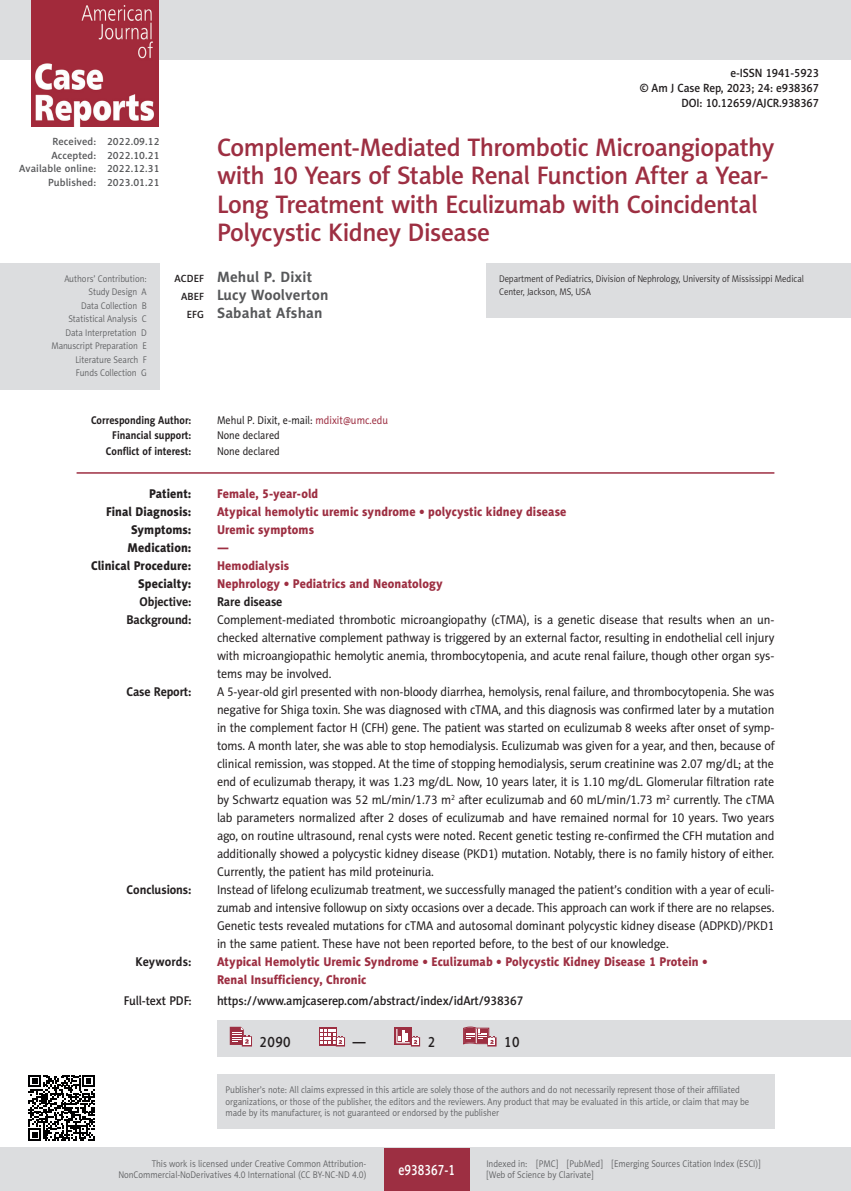
<style>
.page{position:relative;width:851px;height:1191px;background:#fff}
.page>*{position:absolute;margin:0;border:0;box-sizing:border-box;transform-origin:0 0}
.AJCR_Tytul{font:25.5px/28.5px "Naomi Sans EFN Medium";letter-spacing:-.02em;color:#9d2f42}
.AJCR_Autorzy{font:700 15px "Naomi Sans EFN";letter-spacing:.01em;color:#57585a}
.AJCR_e-PAGINA{font:15px "Naomi Sans EFN Medium";color:#fff;scale:.8 1}
.AJCR_dane{font:15px "Naomi Sans EFN Medium";letter-spacing:.03em;color:#231f20;scale:.9 1}
.AJCR_Summary_body{font:12.75px/18px "Naomi Sans EFN";letter-spacing:-.01em;color:#231f20;text-align:justify;scale:.95 1}
.AJCR_keywords{font:12.75px "Naomi Sans EFN Heavy";letter-spacing:.005em;color:#9d2f42;scale:.95 1}
.AJCR_Summary_body-2{font:12.75px/18px "Naomi Sans EFN Heavy";letter-spacing:.005em;color:#9d2f42;scale:.95 1}
.AJCR_keywords-2{font:12.75px "Naomi Sans EFN Heavy";letter-spacing:.005em;color:#231f20;scale:.95 1}
.AJCR_full_text_pdf{font:12.75px "Naomi Sans EFN Medium";letter-spacing:-.01em;color:#231f20;scale:.95 1}
.AJCR_Summary_body-3{font:700 12.75px "Naomi Sans EFN";letter-spacing:-.01em;color:#231f20;scale:.95 1}
.AJCR_full_text_pdf-2{font:12px "Naomi Sans EFN Medium";letter-spacing:-.01em;color:#231f20;scale:.95 1}
.AJCR_Adres{font:11.25px "Naomi Sans EFN";color:#231f20;scale:.9 1}
.AJCR_Adres-2{font:700 11.25px "Naomi Sans EFN";color:#231f20;scale:.9 1}
.t1{font:10.5px "Naomi Sans EFN Medium";letter-spacing:.01em;color:#57585a}
.MSM_pagina_indeksy{font:9.75px/11.2px "Naomi Sans EFN Light";color:#57585a;scale:.9 1}
.AJCR_Afiliacja{font:9.75px/13.5px "Naomi Sans EFN Light";color:#231f20;scale:.9 1}
.s1{font-family:"Naomi Sans EFN Medium";font-weight:400;font-size:10.5px;color:#231f20}
.s2{color:#9d2f42}
</style>
<div class="page">
<div style="left:217px;top:1020px;width:633px;height:36px;background:#dcdddf"></div>
<svg style="left:230px;top:1026px;width:22px;height:20px"></svg>
<div style="left:319px;top:1027px;width:17px;height:18px;background:#9d2f42"></div>
<svg style="left:320px;top:1028px;width:25px;height:18px"></svg>
<div style="left:394px;top:1027px;width:18px;height:18px;background:#9d2f42"></div>
<svg style="left:396px;top:1029px;width:24px;height:17px"></svg>
<svg style="left:463px;top:1026px;width:33px;height:20px"></svg>
<hr style="left:77px;top:472px;width:697px;height:2px;background:#9d2f42">
<div style="left:0;top:264px;width:159px;height:126px;background:#dcdddf"></div>
<div style="left:486px;top:264px;width:364px;height:54px;background:#dcdddf"></div>
<svg style="left:28px;top:1075px;width:67px;height:66px"></svg>
<div style="left:217px;top:1074px;width:557px;height:54px;background:#dcdddf"></div>
<div style="left:0;top:0;width:850px;height:60px;background:#dcdddf"></div>
<img style="left:32px;top:0;width:127px;height:127px">
<div style="left:0;top:1148px;width:850px;height:43px;background:#dcdddf"></div>
<div style="left:384px;top:1147px;width:85px;height:43px;background:#9d2f42"></div>
<p class="t1" style="left:52px;top:136px;width:109px">Received: 2022.09.12</p>
<p class="t1" style="left:51px;top:149px;width:110px">Accepted: 2022.10.21</p>
<p class="t1" style="left:19px;top:163px;width:142px">Available online: 2022.12.31</p>
<p class="t1" style="left:48px;top:176px;width:113px">Published: 2023.01.21</p>
<p class="MSM_pagina_indeksy" style="left:64px;top:273px;width:93px">Authors’ Contribution:</p>
<p class="MSM_pagina_indeksy" style="left:88px;top:286px;width:66px">Study Design A</p>
<p class="MSM_pagina_indeksy" style="left:81px;top:300px;width:74px">Data Collection B</p>
<p class="MSM_pagina_indeksy" style="left:68px;top:313px;width:89px">Statistical Analysis C</p>
<p class="MSM_pagina_indeksy" style="left:65px;top:327px;width:92px">Data Interpretation D</p>
<p class="MSM_pagina_indeksy" style="left:51px;top:340px;width:107px">Manuscript Preparation E</p>
<p class="MSM_pagina_indeksy" style="left:75px;top:354px;width:81px">Literature Search F</p>
<p class="MSM_pagina_indeksy" style="left:76px;top:367px;width:80px">Funds Collection G</p>
<p class="AJCR_full_text_pdf-2" style="left:730px;top:66px;width:95px">e-ISSN 1941-5923</p>
<p class="AJCR_full_text_pdf-2" style="left:639px;top:81px;width:190px">© Am J Case Rep, 2023; 24: e938367</p>
<p class="AJCR_full_text_pdf-2" style="left:681px;top:96px;width:146px">DOI: 10.12659/AJCR.938367</p>
<p class="AJCR_Tytul" style="left:217px;top:133px;width:559px">Complement-Mediated Thrombotic Microangiopathy with 10 Years of Stable Renal Function After a Year-Long Treatment with Eculizumab with Coincidental Polycystic Kidney Disease</p>
<p class="AJCR_Autorzy" style="left:174px;top:268px;width:139px"><span class="s1">ACDEF</span> Mehul P. Dixit</p>
<p class="AJCR_Autorzy" style="left:181px;top:286px;width:149px"><span class="s1">ABEF</span> Lucy Woolverton</p>
<p class="AJCR_Autorzy" style="left:187px;top:304px;width:137px"><span class="s1">EFG</span> Sabahat Afshan</p>
<p class="AJCR_Afiliacja" style="left:499px;top:272px;width:340px">Department of Pediatrics, Division of Nephrology, University of Mississippi Medical<br>Center, Jackson, MS, USA</p>
<p class="AJCR_Adres-2" style="left:91px;top:413px;width:113px">Corresponding Author:</p>
<p class="AJCR_Adres" style="left:217px;top:413px;width:192px">Mehul P. Dixit, e-mail: <span class="s2">mdixit@umc.edu</span></p>
<p class="AJCR_Adres-2" style="left:112px;top:429px;width:89px">Financial support:</p>
<p class="AJCR_Adres" style="left:217px;top:429px;width:71px">None declared</p>
<p class="AJCR_Adres-2" style="left:106px;top:445px;width:97px">Conflict of interest:</p>
<p class="AJCR_Adres" style="left:217px;top:445px;width:71px">None declared</p>
<p class="AJCR_keywords-2" style="left:149px;top:486px;width:46px">Patient:</p>
<p class="AJCR_keywords" style="left:217px;top:486px;width:108px">Female, 5-year-old</p>
<p class="AJCR_keywords-2" style="left:106px;top:504px;width:91px">Final Diagnosis:</p>
<p class="AJCR_keywords" style="left:217px;top:504px;width:369px">Atypical hemolytic uremic syndrome • polycystic kidney disease</p>
<p class="AJCR_keywords-2" style="left:131px;top:522px;width:65px">Symptoms:</p>
<p class="AJCR_keywords" style="left:217px;top:522px;width:104px">Uremic symptoms</p>
<p class="AJCR_keywords-2" style="left:128px;top:540px;width:69px">Medication:</p>
<p class="AJCR_keywords" style="left:217px;top:540px;width:14px">—</p>
<p class="AJCR_keywords-2" style="left:91px;top:558px;width:107px">Clinical Procedure:</p>
<p class="AJCR_keywords" style="left:217px;top:558px;width:78px">Hemodialysis</p>
<p class="AJCR_keywords-2" style="left:138px;top:576px;width:58px">Specialty:</p>
<p class="AJCR_keywords" style="left:217px;top:576px;width:239px">Nephrology • Pediatrics and Neonatology</p>
<p class="AJCR_Summary_body-3" style="left:139px;top:594px;width:56px">Objective:</p>
<p class="AJCR_Summary_body-3" style="left:217px;top:594px;width:70px">Rare disease</p>
<p class="AJCR_Summary_body-3" style="left:126px;top:612px;width:70px">Background:</p>
<p class="AJCR_Summary_body" style="left:217px;top:611px;width:588px">Complement-mediated thrombotic microangiopathy (cTMA), is a genetic disease that results when an un&shy;checked alternative complement pathway is triggered by an external factor, resulting in endothelial cell injury with microangiopathic hemolytic anemia, thrombocytopenia, and acute renal failure, though other organ sys&shy;tems may be involved.</p>
<p class="AJCR_Summary_body-3" style="left:126px;top:684px;width:70px">Case Report:</p>
<p class="AJCR_Summary_body" style="left:217px;top:683px;width:588px">A 5-year-old girl presented with non-bloody diarrhea, hemolysis, renal failure, and thrombocytopenia. She was negative for Shiga toxin. She was diagnosed with cTMA, and this diagnosis was confirmed later by a mutation in the complement factor H (CFH) gene. The patient was started on eculizumab 8 weeks after onset of symp&shy;toms. A month later, she was able to stop hemodialysis. Eculizumab was given for a year, and then, because of clinical remission, was stopped. At the time of stopping hemodialysis, serum creatinine was 2.07 mg/dL; at the end of eculizumab therapy, it was 1.23 mg/dL. Now, 10 years later, it is 1.10 mg/dL. Glomerular filtration rate by Schwartz equation was 52 mL/min/1.73 m<sup>2</sup> after eculizumab and 60 mL/min/1.73 m<sup>2</sup> currently. The cTMA lab parameters normalized after 2 doses of eculizumab and have remained normal for 10 years. Two years ago, on routine ultrasound, renal cysts were noted. Recent genetic testing re-confirmed the CFH mutation and additionally showed a polycystic kidney disease (PKD1) mutation. Notably, there is no family history of either.<br>Currently, the patient has mild proteinuria.</p>
<p class="AJCR_Summary_body-3" style="left:127px;top:882px;width:70px">Conclusions:</p>
<p class="AJCR_Summary_body" style="left:217px;top:881px;width:588px">Instead of lifelong eculizumab treatment, we successfully managed the patient’s condition with a year of eculi&shy;zumab and intensive followup on sixty occasions over a decade. This approach can work if there are no relapses.<br>Genetic tests revealed mutations for cTMA and autosomal dominant polycystic kidney disease (ADPKD)/PKD1 in the same patient. These have not been reported before, to the best of our knowledge.</p>
<p class="AJCR_Summary_body-3" style="left:135px;top:954px;width:60px">Keywords:</p>
<p class="AJCR_Summary_body-2" style="left:217px;top:952px;width:518px">Atypical Hemolytic Uremic Syndrome • Eculizumab • Polycystic Kidney Disease 1 Protein •<br>Renal Insufficiency, Chronic</p>
<p class="AJCR_full_text_pdf" style="left:124px;top:993px;width:73px">Full-text PDF:</p>
<p class="AJCR_full_text_pdf" style="left:217px;top:993px;width:324px">https://www.amjcaserep.com/abstract/index/idArt/938367</p>
<p class="AJCR_dane" style="left:259px;top:1032px;width:36px">2090</p>
<p class="AJCR_dane" style="left:352px;top:1032px;width:16px">—</p>
<p class="AJCR_dane" style="left:427px;top:1032px;width:10px">2</p>
<p class="AJCR_dane" style="left:504px;top:1032px;width:19px">10</p>
<p class="MSM_pagina_indeksy" style="left:225px;top:1084px;width:583px">Publisher’s note: All claims expressed in this article are solely those of the authors and do not necessarily represent those of their affiliated organizations, or those of the publisher, the editors and the reviewers. Any product that may be evaluated in this article, or claim that may be made by its manufacturer, is not guaranteed or endorsed by the publisher</p>
<p class="MSM_pagina_indeksy" style="left:118px;top:1158px;width:277px;text-align:right">This work is licensed under Creative Common Attribution-<br>NonCommercial-NoDerivatives 4.0 International (CC BY-NC-ND 4.0)</p>
<p class="AJCR_e-PAGINA" style="left:398px;top:1160px;width:72px">e938367-1</p>
<p class="MSM_pagina_indeksy" style="left:486px;top:1158px;width:306px">Indexed in: [PMC] [PubMed] [Emerging Sources Citation Index (ESCI)] [Web of Science by Clarivate]</p>
</div>
